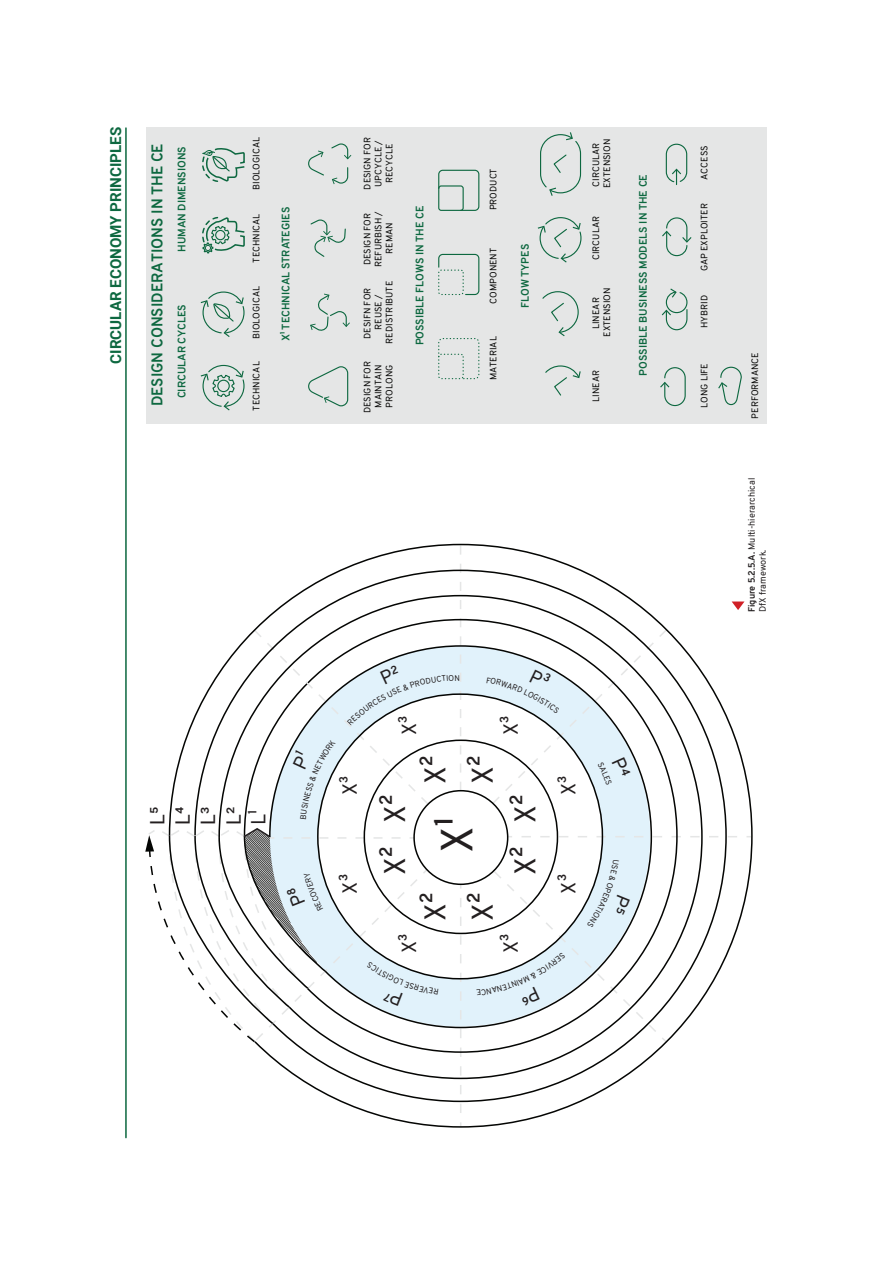
<style>
.page{position:relative;width:893px;height:1263px;background:#fff}
.page>*{position:absolute;margin:0;border:0;box-sizing:border-box;transform-origin:0 0}
.t1{font:43.8px "Overpass";color:#231f20}
.t2{font:29.1px/47.2px "Overpass";color:#231f20}
.t3{font:19.95px "Overpass";color:#231f20}
.t4{font:19.95px "Roboto";color:#231f20}
.t5{font:700 15.15px "Overpass";letter-spacing:-.005em;color:#0d6840}
.t6{font:700 15.15px "Roboto";color:#0d6840}
.t7{font:700 10.65px "Overpass";color:#0d6840}
.t8{font:9.15px/10.9px "Overpass";color:#050504;text-align:center}
.t9{font:9.15px/10.9px "Overpass";color:#231f20}
.s1{font-size:19.35px}
.s2{font-weight:700}
</style>
<div class="page">
<div style="left:146px;top:127px;width:621px;height:297px;background:#e5e6e6"></div>
<svg style="left:168px;top:543px;width:585px;height:585px"></svg>
<svg style="left:194px;top:569px;width:534px;height:534px"></svg>
<svg style="left:268px;top:644px;width:385px;height:385px"></svg>
<svg style="left:545px;top:365px;width:36px;height:31px"></svg>
<svg style="left:542px;top:291px;width:37px;height:45px"></svg>
<svg style="left:538px;top:217px;width:44px;height:46px"></svg>
<svg style="left:540px;top:132px;width:42px;height:64px"></svg>
<svg style="left:308px;top:143px;width:43px;height:41px"></svg>
<svg style="left:310px;top:219px;width:36px;height:38px"></svg>
<svg style="left:310px;top:294px;width:40px;height:37px"></svg>
<svg style="left:308px;top:366px;width:41px;height:41px"></svg>
<svg style="left:201px;top:291px;width:44px;height:46px"></svg>
<svg style="left:201px;top:364px;width:44px;height:46px"></svg>
<div style="left:217px;top:380px;width:13px;height:12px;border:1px solid #0d6840;border-radius:50%"></div>
<svg style="left:662px;top:217px;width:29px;height:40px"></svg>
<svg style="left:662px;top:288px;width:26px;height:43px"></svg>
<svg style="left:718px;top:366px;width:24px;height:40px"></svg>
<div style="left:664px;top:367px;width:22px;height:39px;border:1px solid #0d6840;border-radius:10px"></div>
<svg style="left:660px;top:382px;width:9px;height:5px"></svg>
<svg style="left:665px;top:143px;width:23px;height:42px"></svg>
<svg style="left:438px;top:169px;width:42px;height:42px"></svg>
<div style="left:438px;top:185px;width:26px;height:26px;border:1px solid #0d6840;border-radius:2px"></div>
<svg style="left:438px;top:253px;width:42px;height:43px"></svg>
<div style="left:438px;top:270px;width:26px;height:25px;border:1px dashed #0d6840;border-radius:2px"></div>
<svg style="left:438px;top:338px;width:42px;height:42px"></svg>
<div style="left:438px;top:354px;width:26px;height:25px;border:1px dashed #0d6840;border-radius:2px"></div>
<svg style="left:202px;top:216px;width:43px;height:38px"></svg>
<svg style="left:202px;top:148px;width:43px;height:34px"></svg>
<svg style="left:732px;top:601px;width:12px;height:9px"></svg>
<hr style="left:125px;top:128px;width:2px;height:1009px;background:#0d6840">
<svg style="left:252px;top:545px;width:209px;height:274px"></svg>
<svg style="left:487px;top:627px;width:182px;height:179px"></svg>
<svg style="left:476px;top:859px;width:193px;height:186px"></svg>
<svg style="left:145px;top:827px;width:293px;height:217px"></svg>
<p class="t6" style="left:105px;top:364px;width:238px;rotate:-90deg">CIRCULAR ECONOMY PRINCIPLES</p>
<p class="t5" style="left:146px;top:406px;width:264px;rotate:-90deg">DESIGN CONSIDERATIONS IN THE CE</p>
<p class="t8" style="left:251px;top:190px;width:54px;rotate:-90deg">BIOLOGICAL</p>
<p class="t8" style="left:362px;top:190px;width:54px;rotate:-90deg">DESIGN FOR<br>UPCYCLE /<br>RECYCLE</p>
<p class="t8" style="left:362px;top:267px;width:57px;rotate:-90deg">DESIGN FOR<br>REFURBISH /<br>REMAN</p>
<p class="t7" style="left:174px;top:252px;width:107px;rotate:-90deg">HUMAN DIMENSIONS</p>
<p class="t7" style="left:278px;top:341px;width:136px;rotate:-90deg">X¹ TECHNICAL STRATEGIES</p>
<p class="t8" style="left:251px;top:263px;width:51px;rotate:-90deg">TECHNICAL</p>
<p class="t8" style="left:362px;top:344px;width:64px;rotate:-90deg">DESIFN FOR<br>REUSE /<br>REDISTRIBUTE</p>
<p class="t8" style="left:251px;top:339px;width:54px;rotate:-90deg">BIOLOGICAL</p>
<p class="t8" style="left:251px;top:410px;width:51px;rotate:-90deg">TECHNICAL</p>
<p class="t8" style="left:362px;top:413px;width:54px;rotate:-90deg">DESIGN FOR<br>MAINTAIN<br>PROLONG</p>
<p class="t7" style="left:174px;top:398px;width:95px;rotate:-90deg">CIRCULAR CYCLES</p>
<p class="t7" style="left:412px;top:345px;width:141px;rotate:-90deg">POSSIBLE FLOWS IN THE CE</p>
<p class="t8" style="left:488px;top:210px;width:44px;rotate:-90deg">PRODUCT</p>
<p class="t8" style="left:488px;top:304px;width:57px;rotate:-90deg">COMPONENT</p>
<p class="t8" style="left:488px;top:380px;width:46px;rotate:-90deg">MATERIAL</p>
<p class="t7" style="left:518px;top:307px;width:65px;rotate:-90deg">FLOW TYPES</p>
<p class="t8" style="left:590px;top:188px;width:51px;text-align:left;rotate:-90deg">CIRCULAR<br>EXTENSION</p>
<p class="t8" style="left:590px;top:260px;width:45px;rotate:-90deg">CIRCULAR</p>
<p class="t8" style="left:590px;top:337px;width:51px;rotate:-90deg">LINEAR<br>EXTENSION</p>
<p class="t8" style="left:590px;top:402px;width:33px;rotate:-90deg">LINEAR</p>
<p class="t7" style="left:635px;top:375px;width:203px;rotate:-90deg">POSSIBLE BUSINESS MODELS IN THE CE</p>
<p class="t4" style="left:143px;top:825px;width:19px;rotate:-90deg">L5</p>
<p class="t4" style="left:169px;top:825px;width:19px;rotate:-90deg">L4</p>
<p class="t4" style="left:194px;top:825px;width:19px;rotate:-90deg">L³</p>
<p class="t4" style="left:220px;top:825px;width:19px;rotate:-90deg">L²</p>
<p class="t3" style="left:244px;top:825px;width:17px;rotate:-90deg">L¹</p>
<p class="t3" style="left:336px;top:795px;width:20px;rotate:-90deg">X<span class="s1">³</span></p>
<p class="t3" style="left:336px;top:893px;width:21px;rotate:-90deg">X³</p>
<p class="t3" style="left:395px;top:735px;width:21px;rotate:-90deg">X³</p>
<p class="t3" style="left:497px;top:735px;width:21px;rotate:-90deg">X³</p>
<p class="t2" style="left:412px;top:784px;width:30px;rotate:-90deg">X²<br>X²</p>
<p class="t2" style="left:372px;top:823px;width:30px;rotate:-90deg">X²</p>
<p class="t2" style="left:502px;top:823px;width:30px;rotate:-90deg">X²</p>
<p class="t2" style="left:372px;top:875px;width:30px;rotate:-90deg">X²</p>
<p class="t2" style="left:502px;top:875px;width:30px;rotate:-90deg">X²</p>
<p class="t1" style="left:426px;top:852px;width:37px;rotate:-90deg">X¹</p>
<p class="t2" style="left:412px;top:921px;width:30px;rotate:-90deg">X²<br>X²</p>
<p class="t3" style="left:395px;top:953px;width:21px;rotate:-90deg">X³</p>
<p class="t3" style="left:497px;top:953px;width:21px;rotate:-90deg">X³</p>
<p class="t3" style="left:554px;top:795px;width:21px;rotate:-90deg">X³</p>
<p class="t3" style="left:554px;top:893px;width:21px;rotate:-90deg">X³</p>
<p class="t8" style="left:699px;top:180px;width:36px;rotate:-90deg">ACCESS</p>
<p class="t8" style="left:699px;top:271px;width:70px;rotate:-90deg">GAP EXPLOITER</p>
<p class="t8" style="left:699px;top:328px;width:34px;rotate:-90deg">HYBRID</p>
<p class="t8" style="left:699px;top:408px;width:46px;rotate:-90deg">LONG LIFE</p>
<p class="t8" style="left:750px;top:419px;width:68px;rotate:-90deg">PERFORMANCE</p>
<p class="t9" style="left:746px;top:612px;width:136px;rotate:-90deg"><span class="s2">Figure 5.2.5.A.</span> Multi-hierarchical<br>DfX framework.</p>
</div>
